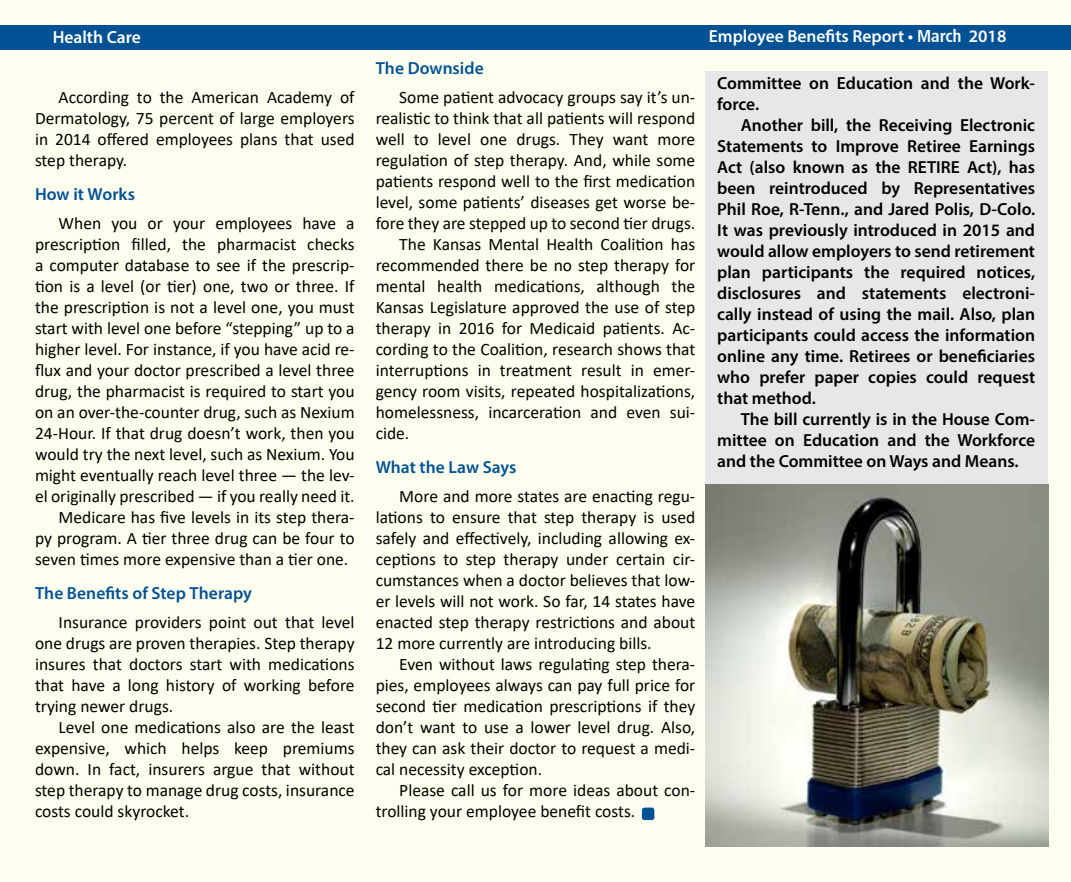
<style>
.page{position:relative;width:1071px;height:882px;background:#fff}
.page>*{position:absolute;margin:0;border:0;box-sizing:border-box;transform-origin:0 0}
.t1{font:17.5px/21px "Calibri";color:#000;text-align:justify}
.t2{font:600 17.5px/21px "Myriad Pro";color:#000;text-align:justify}
.t3{font:600 17.5px "Myriad Pro";color:#005295}
.t4{font:600 17.5px "Myriad Pro";color:#fff}
.s1{font-family:"Humanist 777 BT Bold Condensed B";font-weight:400}
</style>
<div class="page">
<div style="left:1px;top:1px;width:1070px;height:881px;background:#fffff0"></div>
<div style="left:0;top:25px;width:1071px;height:24px;background:#005295"></div>
<div style="left:705px;top:71px;width:342px;height:413px;background:#e6e7e8"></div>
<img style="left:706px;top:484px;width:342px;height:363px">
<div style="left:642px;top:808px;width:12px;height:12px;background:#005295;border-radius:3px"></div>
<p class="t4" style="left:53px;top:26px;width:90px">Health Care</p>
<p class="t4" style="left:709px;top:25px;width:299px">Employee Benefits Report • <span class="s1">March</span> 2018</p>
<p class="t1" style="left:35px;top:87px;width:321px;text-indent:24px">According to the American Academy of Dermatology, 75 percent of large employers in 2014 offered employees plans that used step therapy.</p>
<p class="t3" style="left:35px;top:183px;width:102px">How it Works</p>
<p class="t1" style="left:59px;top:213px;width:298px">When you or your employees have a</p>
<p class="t1" style="left:35px;top:234px;width:321px">prescription filled, the pharmacist checks</p>
<p class="t1" style="left:35px;top:255px;width:321px">a computer database to see if the prescrip-</p>
<p class="t1" style="left:35px;top:276px;width:321px">tion is a level (or tier) one, two or three. If</p>
<p class="t1" style="left:35px;top:297px;width:321px">the prescription is not a level one, you must</p>
<p class="t1" style="left:35px;top:318px;width:321px">start with level one before “stepping” up to a</p>
<p class="t1" style="left:35px;top:339px;width:321px">higher level. For instance, if you have acid re-</p>
<p class="t1" style="left:35px;top:360px;width:321px">flux and your doctor prescribed a level three</p>
<p class="t1" style="left:35px;top:381px;width:321px">drug, the pharmacist is required to start you</p>
<p class="t1" style="left:35px;top:402px;width:321px">on an over-the-counter drug, such as Nexium</p>
<p class="t1" style="left:35px;top:423px;width:321px">24-Hour. If that drug doesn’t work, then you</p>
<p class="t1" style="left:35px;top:444px;width:321px">would try the next level, such as Nexium. You</p>
<p class="t1" style="left:35px;top:465px;width:321px">might eventually reach level three — the lev-</p>
<p class="t1" style="left:35px;top:486px;width:321px">el originally prescribed — if you really need it.</p>
<p class="t1" style="left:59px;top:507px;width:298px">Medicare has five levels in its step thera-</p>
<p class="t1" style="left:35px;top:528px;width:321px">py program. A tier three drug can be four to</p>
<p class="t1" style="left:35px;top:549px;width:315px">seven times more expensive than a tier one.</p>
<p class="t3" style="left:35px;top:582px;width:218px">The Benefits of Step Therapy</p>
<p class="t1" style="left:35px;top:612px;width:321px;text-indent:24px">Insurance providers point out that level one drugs are proven therapies. Step therapy insures that doctors start with medications that have a long history of working before trying newer drugs.</p>
<p class="t1" style="left:35px;top:717px;width:321px;text-indent:24px">Level one medications also are the least expensive, which helps keep premiums down. In fact, insurers argue that without step therapy to manage drug costs, insurance costs could skyrocket.</p>
<p class="t3" style="left:376px;top:57px;width:110px">The Downside</p>
<p class="t1" style="left:399px;top:87px;width:298px">Some patient advocacy groups say it’s un-</p>
<p class="t1" style="left:376px;top:108px;width:321px">realistic to think that all patients will respond</p>
<p class="t1" style="left:376px;top:129px;width:321px">well to level one drugs. They want more</p>
<p class="t1" style="left:376px;top:150px;width:321px">regulation of step therapy. And, while some</p>
<p class="t1" style="left:376px;top:171px;width:321px">patients respond well to the first medication</p>
<p class="t1" style="left:376px;top:192px;width:321px">level, some patients’ diseases get worse be-</p>
<p class="t1" style="left:376px;top:213px;width:321px">fore they are stepped up to second tier drugs.</p>
<p class="t1" style="left:399px;top:234px;width:298px">The Kansas Mental Health Coalition has</p>
<p class="t1" style="left:376px;top:255px;width:321px">recommended there be no step therapy for</p>
<p class="t1" style="left:376px;top:276px;width:321px">mental health medications, although the</p>
<p class="t1" style="left:376px;top:297px;width:321px">Kansas Legislature approved the use of step</p>
<p class="t1" style="left:376px;top:318px;width:321px">therapy in 2016 for Medicaid patients. Ac-</p>
<p class="t1" style="left:376px;top:339px;width:321px">cording to the Coalition, research shows that</p>
<p class="t1" style="left:376px;top:360px;width:321px">interruptions in treatment result in emer-</p>
<p class="t1" style="left:376px;top:381px;width:321px">gency room visits, repeated hospitalizations,</p>
<p class="t1" style="left:376px;top:402px;width:321px">homelessness, incarceration and even sui-</p>
<p class="t1" style="left:376px;top:423px;width:35px">cide.</p>
<p class="t3" style="left:376px;top:456px;width:142px">What the Law Says</p>
<p class="t1" style="left:376px;top:486px;width:321px;text-indent:24px">More and more states are enacting regu&shy;lations to ensure that step therapy is used safely and effectively, including allowing ex&shy;ceptions to step therapy under certain cir&shy;cumstances when a doctor believes that low&shy;er levels will not work. So far, 14 states have enacted step therapy restrictions and about 12 more currently are introducing bills.</p>
<p class="t1" style="left:376px;top:654px;width:321px;text-indent:24px">Even without laws regulating step thera&shy;pies, employees always can pay full price for second tier medication prescriptions if they don’t want to use a lower level drug. Also, they can ask their doctor to request a medi&shy;cal necessity exception.</p>
<p class="t1" style="left:376px;top:780px;width:321px;text-indent:24px">Please call us for more ideas about con&shy;trolling your employee benefit costs.</p>
<p class="t2" style="left:717px;top:72px;width:319px">Committee on Education and the Work&shy;force.</p>
<p class="t2" style="left:717px;top:114px;width:319px;text-indent:24px">Another bill, the Receiving Electronic Statements to Improve Retiree Earnings Act (also known as the RETIRE Act), has been reintroduced by Representatives Phil Roe, R-Tenn., and Jared Polis, D-Colo.<br>It was previously introduced in 2015 and would allow employers to send retirement plan participants the required notices, disclosures and statements electroni&shy;cally instead of using the mail. Also, plan participants could access the information online any time. Retirees or beneficiaries who prefer paper copies could request that method.</p>
<p class="t2" style="left:717px;top:408px;width:319px;text-indent:24px">The bill currently is in the House Com&shy;mittee on Education and the Workforce and the Committee on Ways and Means.</p>
</div>
